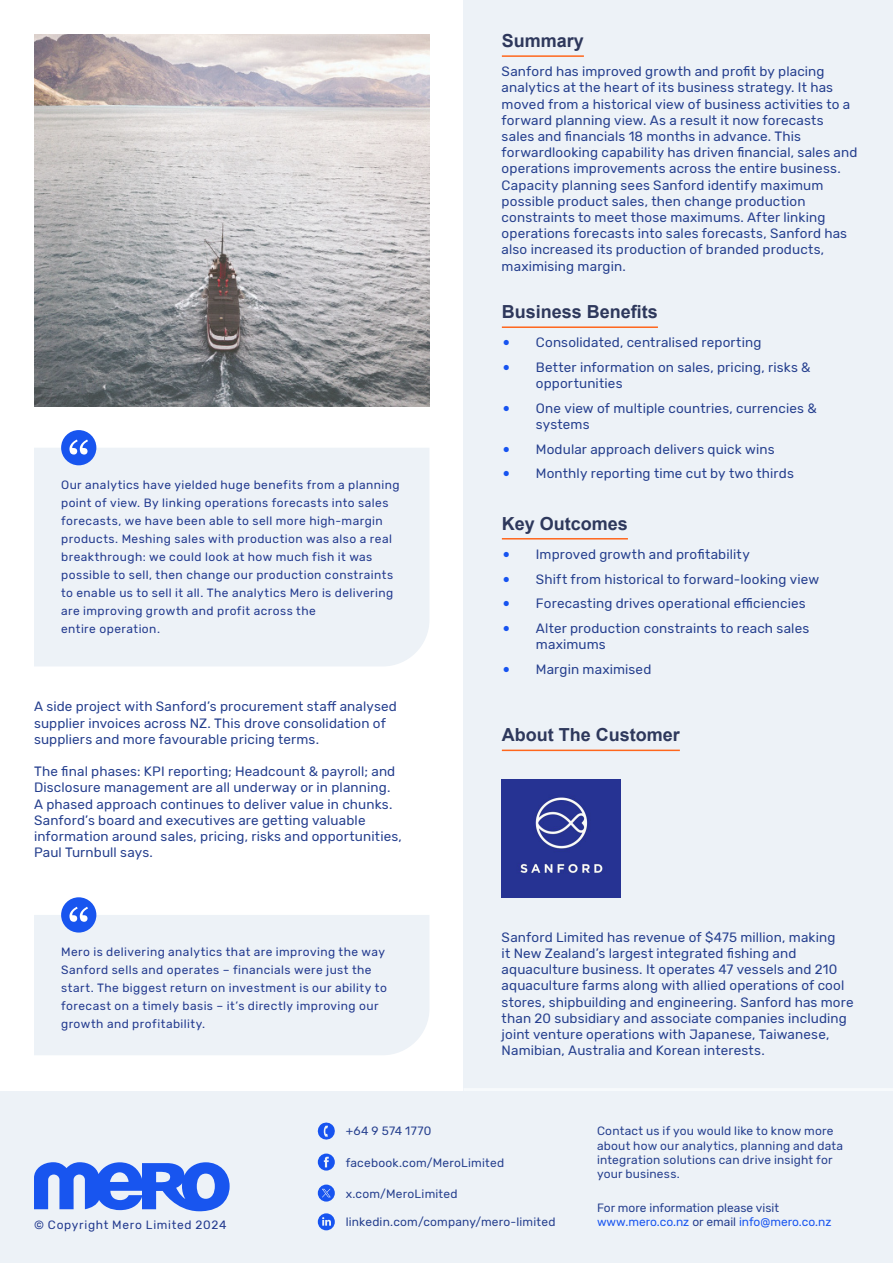
<style>
.page{position:relative;width:893px;height:1263px;background:#fff}
.page>*{position:absolute;margin:0;border:0;box-sizing:border-box;transform-origin:0 0}
.Section_title_style{font:700 18px "Arial";color:#2e385c}
.Body_text__Main{font:13.5px/16.2px "Rubik";letter-spacing:.01em;color:#253f8e}
.Breakout_Quote_style{font:12px/18px "Rubik";letter-spacing:.035em;color:#21398e}
.Body_text__Main-2{font:12px/14.4px "Rubik";letter-spacing:.015em;color:#253f8e}
.Body_text__Main-3{font:12px "Rubik";color:#1754f0}
.Body_text__Main-4{font:12px "Rubik";letter-spacing:.055em;color:#21398e}
.s1{font-size:24px;color:#1754f0}
.s2{color:#253f8e}
</style>
<div class="page">
<div style="left:0;top:1091px;width:893px;height:172px;background:#edf2f7"></div>
<svg style="left:318px;top:1184px;width:17px;height:17px"></svg>
<svg style="left:318px;top:1213px;width:17px;height:17px"></svg>
<svg style="left:318px;top:1153px;width:17px;height:17px"></svg>
<svg style="left:34px;top:1162px;width:196px;height:49px"></svg>
<div style="left:463px;top:0;width:430px;height:1091px;background:#edf2f7"></div>
<hr style="left:502px;top:55px;width:82px;height:2px;background:#ff661c">
<hr style="left:502px;top:750px;width:178px;height:1px;background:#ff661c">
<hr style="left:502px;top:326px;width:156px;height:2px;background:#ff661c">
<hr style="left:502px;top:538px;width:126px;height:1px;background:#ff661c">
<svg style="left:317px;top:1122px;width:18px;height:18px"></svg>
<hr style="left:463px;top:1088px;width:430px;height:3px;background:#f7fafc">
<div style="left:34px;top:448px;width:395px;height:218px;background:#edf2f7"></div>
<div style="left:34px;top:915px;width:395px;height:140px;background:#edf2f7"></div>
<div style="left:61px;top:430px;width:35px;height:35px;background:#1855ef;border-radius:50%"></div>
<svg style="left:69px;top:439px;width:19px;height:15px"></svg>
<div style="left:61px;top:897px;width:35px;height:35px;background:#1855ef;border-radius:50%"></div>
<svg style="left:69px;top:907px;width:19px;height:15px"></svg>
<img style="left:502px;top:779px;width:118px;height:118px">
<img style="left:34px;top:34px;width:395px;height:373px">
<p class="Section_title_style" style="left:502px;top:29px;width:84px">Summary</p>
<p class="Body_text__Main" style="left:502px;top:64px;width:324px">Sanford has improved growth and profit by placing</p>
<p class="Body_text__Main" style="left:502px;top:80px;width:333px">analytics at the heart of its business strategy. It has</p>
<p class="Body_text__Main" style="left:502px;top:96px;width:350px">moved from a historical view of business activities to a</p>
<p class="Body_text__Main" style="left:502px;top:112px;width:357px">forward planning view. As a result it now forecasts sales and financials 18 months in advance. This forwardlooking capability has driven financial, sales and</p>
<p class="Body_text__Main" style="left:502px;top:161px;width:341px">operations improvements across the entire business.</p>
<p class="Body_text__Main" style="left:502px;top:177px;width:323px">Capacity planning sees Sanford identify maximum</p>
<p class="Body_text__Main" style="left:502px;top:193px;width:305px">possible product sales, then change production</p>
<p class="Body_text__Main" style="left:502px;top:210px;width:325px">constraints to meet those maximums. After linking</p>
<p class="Body_text__Main" style="left:502px;top:226px;width:347px">operations forecasts into sales forecasts, Sanford has</p>
<p class="Body_text__Main" style="left:502px;top:242px;width:324px">also increased its production of branded products,</p>
<p class="Body_text__Main" style="left:502px;top:258px;width:126px">maximising margin.</p>
<p class="Breakout_Quote_style" style="left:61px;top:476px;width:340px">Our analytics have yielded huge benefits from a planning point of view. By linking operations forecasts into sales forecasts, we have been able to sell more high-margin products. Meshing sales with production was also a real breakthrough: we could look at how much fish it was possible to sell, then change our production constraints to enable us to sell it all. The analytics Mero is delivering are improving growth and profit across the</p>
<p class="Breakout_Quote_style" style="left:61px;top:620px;width:100px">entire operation.</p>
<p class="Body_text__Main" style="left:34px;top:699px;width:364px">A side project with Sanford’s procurement staff analysed</p>
<p class="Body_text__Main" style="left:34px;top:715px;width:353px">supplier invoices across NZ. This drove consolidation of</p>
<p class="Body_text__Main" style="left:34px;top:731px;width:287px">suppliers and more favourable pricing terms.</p>
<p class="Body_text__Main" style="left:34px;top:764px;width:363px">The final phases: KPI reporting; Headcount &amp; payroll; and</p>
<p class="Body_text__Main" style="left:34px;top:780px;width:358px">Disclosure management are all underway or in planning.</p>
<p class="Body_text__Main" style="left:34px;top:796px;width:360px">A phased approach continues to deliver value in chunks.</p>
<p class="Body_text__Main" style="left:34px;top:812px;width:333px">Sanford’s board and executives are getting valuable</p>
<p class="Body_text__Main" style="left:34px;top:828px;width:369px">information around sales, pricing, risks and opportunities,</p>
<p class="Body_text__Main" style="left:34px;top:845px;width:120px">Paul Turnbull says.</p>
<p class="Breakout_Quote_style" style="left:61px;top:944px;width:327px">Mero is delivering analytics that are improving the way Sanford sells and operates – financials were just the start. The biggest return on investment is our ability to forecast on a timely basis – it’s directly improving our growth and profitability.</p>
<p class="Section_title_style" style="left:502px;top:300px;width:158px">Business Benefits</p>
<p class="Body_text__Main" style="left:502px;top:335px;width:261px"><span class="s1">•</span> Consolidated, centralised reporting</p>
<p class="Body_text__Main" style="left:536px;top:359px;width:276px;text-indent:-34px"><span class="s1">•</span> Better information on sales, pricing, risks &amp; opportunities</p>
<p class="Body_text__Main" style="left:536px;top:400px;width:282px;text-indent:-34px"><span class="s1">•</span> One view of multiple countries, currencies &amp; systems</p>
<p class="Body_text__Main" style="left:502px;top:441px;width:274px"><span class="s1">•</span> Modular approach delivers quick wins</p>
<p class="Body_text__Main" style="left:502px;top:466px;width:293px"><span class="s1">•</span> Monthly reporting time cut by two thirds</p>
<p class="Section_title_style" style="left:502px;top:512px;width:128px">Key Outcomes</p>
<p class="Body_text__Main" style="left:502px;top:546px;width:249px"><span class="s1">•</span> Improved growth and profitability</p>
<p class="Body_text__Main" style="left:502px;top:571px;width:319px"><span class="s1">•</span> Shift from historical to forward-looking view</p>
<p class="Body_text__Main" style="left:502px;top:596px;width:305px"><span class="s1">•</span> Forecasting drives operational efficiencies</p>
<p class="Body_text__Main" style="left:536px;top:620px;width:275px;text-indent:-34px"><span class="s1">•</span> Alter production constraints to reach sales maximums</p>
<p class="Body_text__Main" style="left:502px;top:661px;width:151px"><span class="s1">•</span> Margin maximised</p>
<p class="Section_title_style" style="left:502px;top:723px;width:180px">About The Customer</p>
<p class="Body_text__Main" style="left:502px;top:929px;width:335px">Sanford Limited has revenue of $475 million, making</p>
<p class="Body_text__Main" style="left:502px;top:946px;width:337px">it New Zealand’s largest integrated fishing and aquaculture business. It operates 47 vessels and 210</p>
<p class="Body_text__Main" style="left:502px;top:978px;width:344px">aquaculture farms along with allied operations of cool</p>
<p class="Body_text__Main" style="left:502px;top:994px;width:353px">stores, shipbuilding and engineering. Sanford has more</p>
<p class="Body_text__Main" style="left:502px;top:1010px;width:347px">than 20 subsidiary and associate companies including</p>
<p class="Body_text__Main" style="left:502px;top:1027px;width:329px">joint venture operations with Japanese, Taiwanese,</p>
<p class="Body_text__Main" style="left:502px;top:1043px;width:265px">Namibian, Australia and Korean interests.</p>
<p class="Body_text__Main-4" style="left:34px;top:1218px;width:194px">© Copyright Mero Limited 2024</p>
<p class="Body_text__Main-2" style="left:346px;top:1124px;width:87px">+64 9 574 1770</p>
<p class="Body_text__Main-2" style="left:346px;top:1156px;width:160px">facebook.com/MeroLimited</p>
<p class="Body_text__Main-2" style="left:346px;top:1186px;width:113px">x.com/MeroLimited</p>
<p class="Body_text__Main-2" style="left:346px;top:1215px;width:211px">linkedin.com/company/mero-limited</p>
<p class="Body_text__Main-2" style="left:597px;top:1124px;width:248px">Contact us if you would like to know more about how our analytics, planning and data integration solutions can drive insight for your business.</p>
<p class="Body_text__Main-2" style="left:597px;top:1201px;width:184px">For more information please visit</p>
<p class="Body_text__Main-3" style="left:597px;top:1215px;width:236px">www.mero.co.nz <span class="s2">or email</span> info@mero.co.nz</p>
</div>
